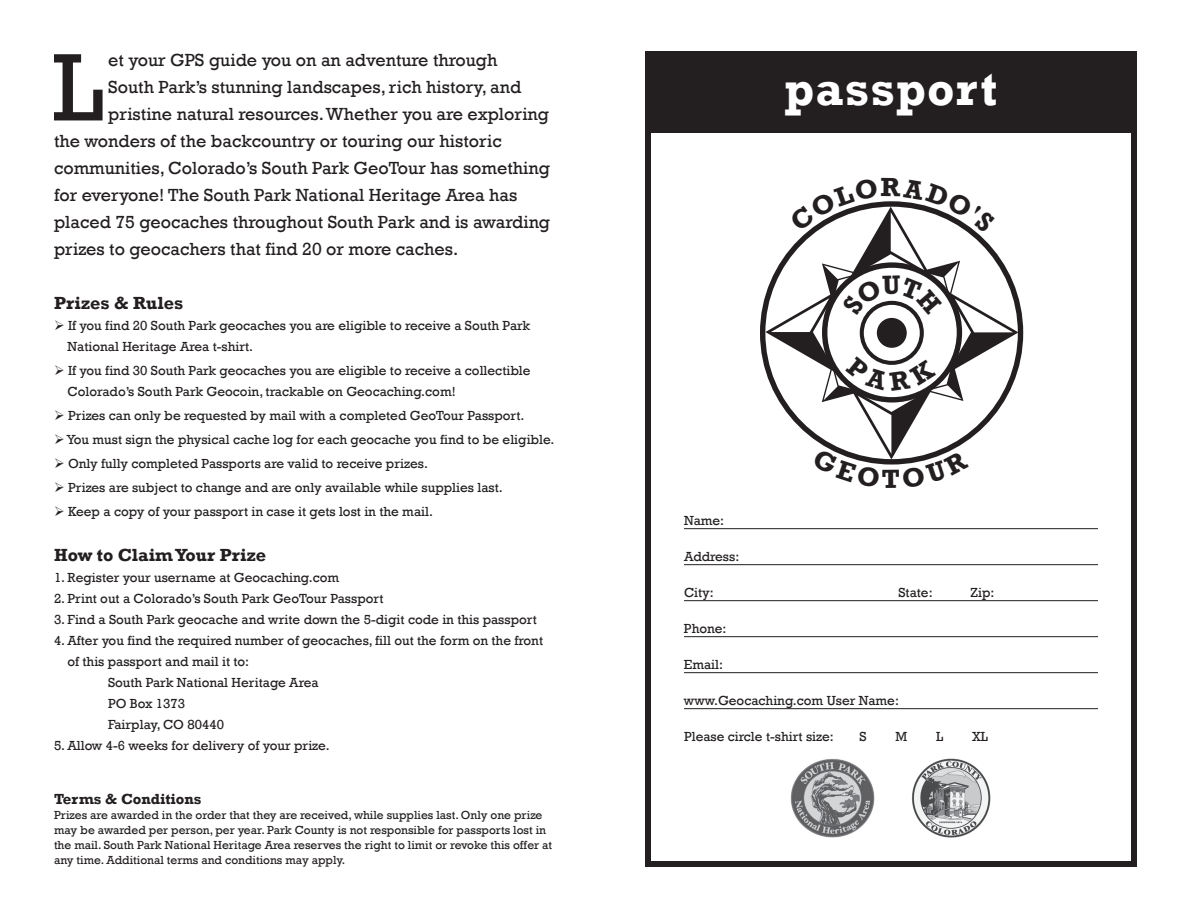
<style>
.page{position:relative;width:1188px;height:918px;background:#fff}
.page>*{position:absolute;margin:0;border:0;box-sizing:border-box;transform-origin:0 0}
.t1{font:97.5px "Rockwell";color:#231f20}
.t2{font:700 48px "Rockwell";letter-spacing:.025em;color:#fff}
.t3{font:18px "Rockwell";color:#231f20}
.t4{font:700 18px "Rockwell";color:#231f20}
.t5{font:700 15px "Rockwell";color:#231f20}
.t6{font:13.5px/21px "Rockwell";color:#231f20}
.t7{font:12px/15px "Rockwell";color:#231f20}
</style>
<div class="page">
<div style="left:645px;top:51px;width:492px;height:816px;border:6px solid #231f20"></div>
<div style="left:645px;top:56px;width:492px;height:78px;background:#231f20"></div>
<img style="left:911px;top:758px;width:80px;height:80px">
<img style="left:790px;top:759px;width:85px;height:79px">
<hr style="left:684px;top:528px;width:414px;height:1px;background:#231f20">
<hr style="left:684px;top:564px;width:414px;height:1px;background:#231f20">
<hr style="left:684px;top:600px;width:414px;height:1px;background:#231f20">
<hr style="left:684px;top:636px;width:414px;height:1px;background:#231f20">
<hr style="left:684px;top:672px;width:414px;height:1px;background:#231f20">
<hr style="left:684px;top:708px;width:414px;height:1px;background:#231f20">
<svg style="left:765px;top:201px;width:253px;height:264px"></svg>
<h1 class="t1" style="left:53px;top:31px;width:52px">L</h1>
<h3 class="t3" style="left:108px;top:50px;width:391px">et your GPS guide you on an adventure through</h3>
<h3 class="t3" style="left:108px;top:77px;width:415px">South Park’s stunning landscapes, rich history, and</h3>
<h3 class="t3" style="left:108px;top:104px;width:442px">pristine natural resources. Whether you are exploring</h3>
<h3 class="t3" style="left:54px;top:131px;width:449px">the wonders of the backcountry or touring our historic</h3>
<h3 class="t3" style="left:54px;top:158px;width:498px">communities, Colorado’s South Park GeoTour has something</h3>
<h3 class="t3" style="left:54px;top:185px;width:465px">for everyone! The South Park National Heritage Area has</h3>
<h3 class="t3" style="left:54px;top:212px;width:498px">placed 75 geocaches throughout South Park and is awarding</h3>
<h3 class="t3" style="left:54px;top:239px;width:406px">prizes to geocachers that find 20 or more caches.</h3>
<h3 class="t4" style="left:54px;top:292px;width:131px">Prizes &amp; Rules</h3>
<p class="t6" style="left:68px;top:315px;width:464px;text-indent:-14px">➢ If you find 20 South Park geocaches you are eligible to receive a South Park<br>National Heritage Area t-shirt.</p>
<p class="t6" style="left:68px;top:360px;width:464px;text-indent:-14px">➢ If you find 30 South Park geocaches you are eligible to receive a collectible<br>Colorado’s South Park Geocoin, trackable on Geocaching.com!</p>
<p class="t6" style="left:54px;top:405px;width:472px">➢ Prizes can only be requested by mail with a completed GeoTour Passport.</p>
<p class="t6" style="left:54px;top:429px;width:502px">➢ You must sign the physical cache log for each geocache you find to be eligible.</p>
<p class="t6" style="left:54px;top:453px;width:375px">➢ Only fully completed Passports are valid to receive prizes.</p>
<p class="t6" style="left:54px;top:477px;width:450px">➢ Prizes are subject to change and are only available while supplies last.</p>
<p class="t6" style="left:54px;top:501px;width:381px">➢ Keep a copy of your passport in case it gets lost in the mail.</p>
<h3 class="t4" style="left:54px;top:544px;width:214px">How to Claim Your Prize</h3>
<p class="t6" style="left:54px;top:567px;width:287px">1. Register your username at Geocaching.com</p>
<p class="t6" style="left:54px;top:588px;width:331px">2. Print out a Colorado’s South Park GeoTour Passport</p>
<p class="t6" style="left:54px;top:609px;width:484px">3. Find a South Park geocache and write down the 5-digit code in this passport</p>
<p class="t6" style="left:54px;top:630px;width:491px">4. After you find the required number of geocaches, fill out the form on the front</p>
<p class="t6" style="left:68px;top:651px;width:183px">of this passport and mail it to:</p>
<p class="t6" style="left:108px;top:672px;width:212px">South Park National Heritage Area</p>
<p class="t6" style="left:108px;top:693px;width:79px">PO Box 1373</p>
<p class="t6" style="left:108px;top:714px;width:118px">Fairplay, CO 80440</p>
<p class="t6" style="left:54px;top:735px;width:277px">5. Allow 4-6 weeks for delivery of your prize.</p>
<p class="t5" style="left:54px;top:789px;width:149px">Terms &amp; Conditions</p>
<p class="t7" style="left:54px;top:807px;width:500px">Prizes are awarded in the order that they are received, while supplies last. Only one prize may be awarded per person, per year. Park County is not responsible for passports lost in the mail. South Park National Heritage Area reserves the right to limit or revoke this offer at any time. Additional terms and conditions may apply.</p>
<h2 class="t2" style="left:784px;top:60px;width:215px">passport</h2>
<p class="t6" style="left:684px;top:510px;width:42px">Name:</p>
<p class="t6" style="left:684px;top:546px;width:57px">Address:</p>
<p class="t6" style="left:684px;top:582px;width:31px">City:</p>
<p class="t6" style="left:898px;top:582px;width:36px">State:</p>
<p class="t6" style="left:970px;top:582px;width:25px">Zip:</p>
<p class="t6" style="left:684px;top:618px;width:44px">Phone:</p>
<p class="t6" style="left:684px;top:654px;width:41px">Email:</p>
<p class="t6" style="left:684px;top:690px;width:216px">www.Geocaching.com User Name:</p>
<p class="t6" style="left:684px;top:726px;width:151px">Please circle t-shirt size:</p>
<p class="t6" style="left:860px;top:726px;width:9px">S</p>
<p class="t6" style="left:896px;top:726px;width:13px">M</p>
<p class="t6" style="left:936px;top:726px;width:9px">L</p>
<p class="t6" style="left:972px;top:726px;width:17px">XL</p>
</div>
